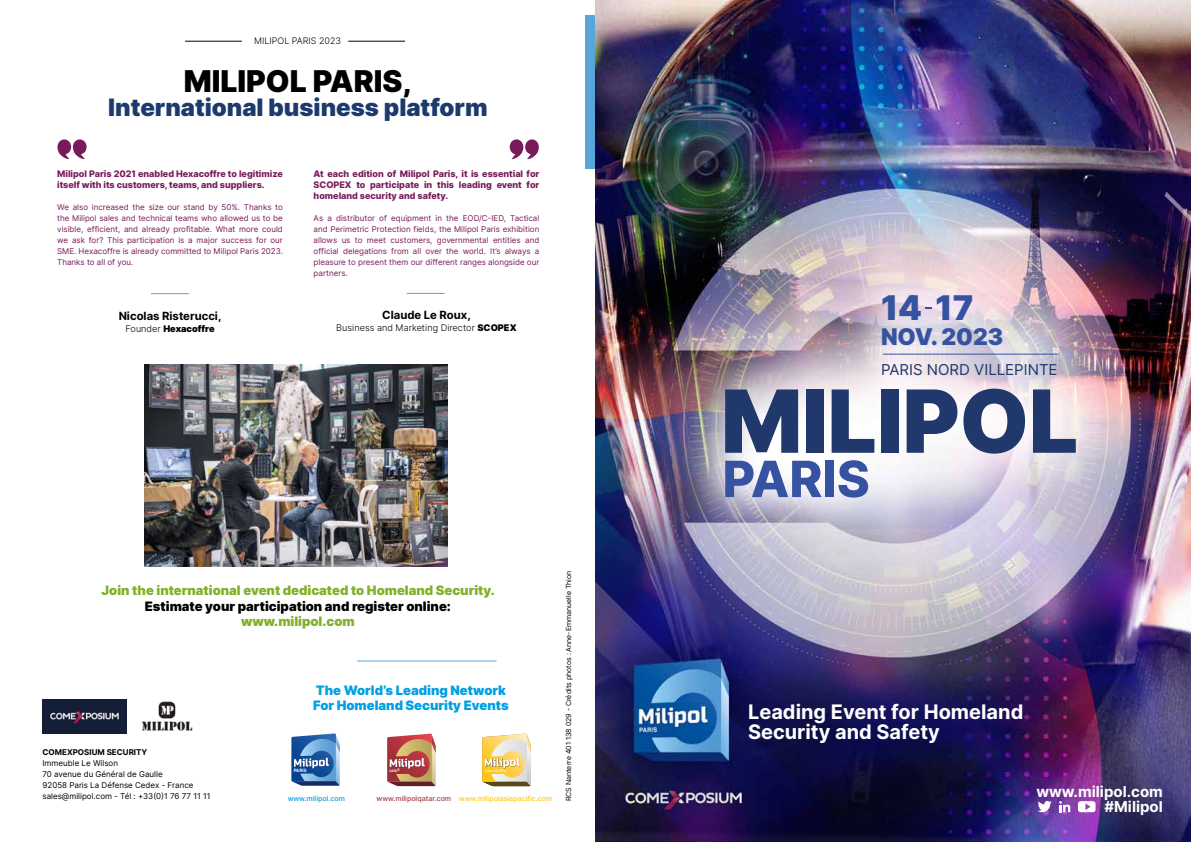
<style>
.page{position:relative;width:1191px;height:842px;background:#fff}
.page>*{position:absolute;margin:0;border:0;box-sizing:border-box;transform-origin:0 0}
.t1{font:900 87px "Inter";color:#20386c}
.t2{font:75.1px "Anyfreak";color:#791b5b}
.t3{font:800 50px "Inter";color:#3653a1}
.t4{font:900 34px "Inter";color:#3653a1}
.t5{font:900 30px "Inter";color:#000}
.t6{font:900 24px "Inter";color:#1c3b6c}
.t7{font:900 23px "Inter";color:#3653a1}
.t8{font:700 20px/20px "Inter";color:#fff}
.t9{font:700 15px/15px "Inter";color:#fff;text-align:right}
.t10{font:15px "Inter";color:#20386c}
.t11{font:900 13px "Inter";color:#81b129}
.t12{font:900 13px/15.6px "Inter";color:#009fe3}
.t13{font:900 13px "Inter";color:#000}
.t14{font:700 11.3px "Inter";color:#000}
.t15{font:300 9.2px "Inter";color:#000}
.t16{font:900 9.2px "Inter";color:#000}
.t17{font:800 9px/11px "Inter";color:#791b5b;text-align:justify}
.t18{font:300 9px "Inter";color:#000}
.t19{font:8px/11px "Inter";color:#791b5b;text-align:justify}
.t20{font:8px/11px "Inter";color:#000}
.t21{font:700 8px "Inter";color:#000}
.t22{font:500 7.1px "Inter";color:#fdc61b}
.t23{font:500 7.1px "Inter";color:#009fe3}
.t24{font:7px "Inter";color:#000}
.t25{font:700 4.5px "Helvetica";letter-spacing:.015em;color:#fff;scale:.92 1}
.t26{font:700 3.3px "Helvetica";color:#fff;scale:.92 1}
.s1{font-weight:300}
.s2{font-weight:900}
.s3{color:#a53c44}
</style>
<div class="page">
<div style="left:585px;top:15px;width:20px;height:153px;background:#5aa5d8"></div>
<img style="left:595px;top:0;width:596px;height:842px">
<hr style="left:883px;top:354px;width:175px;height:1px;background:#3753a1">
<hr style="left:407px;top:293px;width:38px;height:1px;background:#5aa5d8">
<img style="left:43px;top:699px;width:84px;height:34px">
<img style="left:141px;top:701px;width:52px;height:30px">
<svg style="left:291px;top:733px;width:49px;height:53px;background:#5684ba"></svg>
<svg style="left:387px;top:734px;width:49px;height:52px;background:#bc7462"></svg>
<svg style="left:482px;top:734px;width:49px;height:52px;background:#e6cf90"></svg>
<hr style="left:357px;top:660px;width:139px;height:1px;background:#5aa5d8">
<hr style="left:185px;top:41px;width:57px;height:1px;background:#000">
<hr style="left:348px;top:41px;width:57px;height:1px;background:#000">
<img style="left:144px;top:364px;width:304px;height:203px">
<hr style="left:151px;top:293px;width:38px;height:1px;background:#5aa5d8">
<svg style="left:1037px;top:801px;width:14px;height:11px"></svg>
<svg style="left:1059px;top:801px;width:11px;height:11px"></svg>
<svg style="left:1078px;top:801px;width:17px;height:11px"></svg>
<p class="t18" style="left:254px;top:34px;width:88px">MILIPOL PARIS 2023</p>
<h3 class="t5" style="left:184px;top:59px;width:230px">MILIPOL PARIS,</h3>
<h3 class="t6" style="left:108px;top:90px;width:381px">International business platform</h3>
<h2 class="t2" style="left:510px;top:77px;width:32px">,,</h2>
<p class="t17" style="left:57px;top:168px;width:227px">Milipol Paris 2021 enabled Hexacoffre to legitimize itself with its customers, teams, and suppliers.</p>
<p class="t19" style="left:57px;top:202px;width:227px">We also increased the size our stand by 50%. Thanks to the Milipol sales and technical teams who allowed us to be visible, efficient, and already profitable. What more could we ask for? This participation is a major success for our SME. Hexacoffre is already committed to Milipol Paris 2023.<br>Thanks to all of you.</p>
<h3 class="t14" style="left:119px;top:307px;width:104px">Nicolas Risterucci,</h3>
<p class="t16" style="left:126px;top:321px;width:90px"><span class="s1">Founder</span> Hexacoffre</p>
<p class="t17" style="left:314px;top:168px;width:227px">At each edition of Milipol Paris, it is essential for SCOPEX to participate in this leading event for homeland security and safety.</p>
<p class="t19" style="left:314px;top:212px;width:227px">As a distributor of equipment in the EOD/C-IED, Tactical and Perimetric Protection fields, the Milipol Paris exhibition allows us to meet customers, governmental entities and official delegations from all over the world. It’s always a pleasure to present them our different ranges alongside our partners.</p>
<h3 class="t14" style="left:382px;top:306px;width:90px">Claude Le Roux,</h3>
<p class="t15" style="left:336px;top:321px;width:182px">Business and Marketing Director <span class="s2">SCOPEX</span></p>
<h3 class="t11" style="left:102px;top:581px;width:395px">Join the international event dedicated to Homeland Security.</h3>
<h3 class="t13" style="left:145px;top:597px;width:308px">Estimate your participation and register online:</h3>
<h3 class="t11" style="left:241px;top:612px;width:115px">www.milipol.com</h3>
<p class="t21" style="left:43px;top:746px;width:106px">COMEXPOSIUM SECURITY</p>
<p class="t20" style="left:43px;top:757px;width:169px">Immeuble Le Wilson<br>70 avenue du Général de Gaulle<br>92058 Paris La Défense Cedex - France sales@milipol.com - Tél : +33(0)1 76 77 11 11</p>
<h3 class="t12" style="left:313px;top:682px;width:197px">The World’s Leading Network<br>For Homeland Security Events</h3>
<p class="t25" style="left:294px;top:767px;width:16px">PARIS</p>
<p class="t26" style="left:389px;top:768px;width:13px;rotate:-1deg">QATAR</p>
<p class="t23" style="left:288px;top:793px;width:59px">www.milipol.com</p>
<p class="t22" style="left:376px;top:793px;width:177px"><span class="s3">www.milipolqatar.com</span> www.milipolasiapacific.com</p>
<p class="t24" style="left:563px;top:801px;width:232px;rotate:-90deg">RCS Nanterre 401 138 029 - Crédits photos : Anne-Emmanuelle Thion</p>
<h3 class="t4" style="left:881px;top:283px;width:94px">14 17</h3>
<h3 class="t7" style="left:881px;top:320px;width:124px">NOV. 2023</h3>
<h3 class="t10" style="left:881px;top:359px;width:178px">PARIS NORD VILLEPINTE</h3>
<h1 class="t1" style="left:721px;top:358px;width:359px">MILIPOL</h1>
<h3 class="t3" style="left:722px;top:442px;width:149px">PARIS</h3>
<h3 class="t8" style="left:748px;top:701px;width:277px">Leading Event for Homeland<br>Security and Safety</h3>
<h3 class="t9" style="left:1036px;top:783px;width:128px">www.milipol.com #Milipol</h3>
</div>
